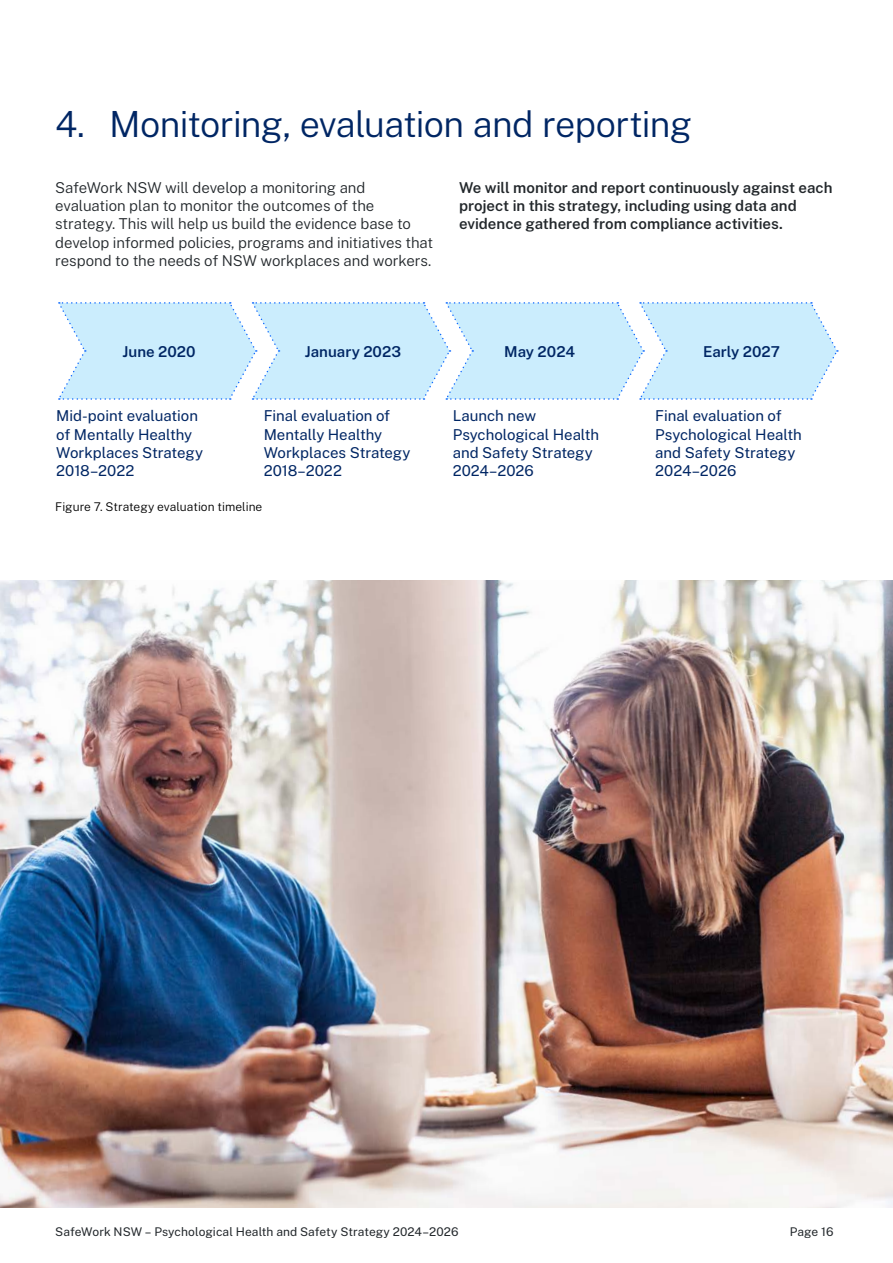
<style>
.page{position:relative;width:893px;height:1263px;background:#fff}
.page>*{position:absolute;margin:0;border:0;box-sizing:border-box;transform-origin:0 0}
.t1{font:300 36px "Public Sans";letter-spacing:-.02em;color:#002664}
.Body_Copy{font:15px/18.3px "Public Sans";letter-spacing:-.005em;color:#002664}
.Body_Copy-2{font:300 15px/18.3px "Public Sans";letter-spacing:-.005em;color:#22272b}
.Body_Copy-3{font:600 15px/18.3px "Public Sans";color:#22272b}
.Body_Copy-4{font:600 15px "Public Sans";color:#002664}
.t2{font:12px "Public Sans";letter-spacing:.005em;color:#22272b}
.disclaimer{font:300 12px "Public Sans";color:#000}
</style>
<div class="page">
<svg style="left:58px;top:302px;width:780px;height:98px;background:#cfedfd"></svg>
<img style="left:0;top:580px;width:893px;height:628px">
<h2 class="t1" style="left:55px;top:98px;width:638px">4. Monitoring, evaluation and reporting</h2>
<p class="Body_Copy-2" style="left:55px;top:177px;width:380px">SafeWork NSW will develop a monitoring and evaluation plan to monitor the outcomes of the strategy. This will help us build the evidence base to develop informed policies, programs and initiatives that respond to the needs of NSW workplaces and workers.</p>
<p class="Body_Copy-3" style="left:459px;top:177px;width:375px">We will monitor and report continuously against each project in this strategy, including using data and evidence gathered from compliance activities.</p>
<p class="Body_Copy-4" style="left:122px;top:340px;width:75px">June 2020</p>
<p class="Body_Copy-4" style="left:305px;top:340px;width:98px">January 2023</p>
<p class="Body_Copy-4" style="left:504px;top:340px;width:72px">May 2024</p>
<p class="Body_Copy-4" style="left:703px;top:340px;width:78px">Early 2027</p>
<p class="Body_Copy" style="left:56px;top:406px;width:148px">Mid-point evaluation of Mentally Healthy<br>Workplaces Strategy<br>2018–2022</p>
<p class="Body_Copy" style="left:264px;top:406px;width:148px">Final evaluation of<br>Mentally Healthy<br>Workplaces Strategy<br>2018–2022</p>
<p class="Body_Copy" style="left:453px;top:406px;width:148px">Launch new<br>Psychological Health and Safety Strategy<br>2024–2026</p>
<p class="Body_Copy" style="left:655px;top:406px;width:148px">Final evaluation of<br>Psychological Health and Safety Strategy<br>2024–2026</p>
<p class="disclaimer" style="left:55px;top:498px;width:209px">Figure 7. Strategy evaluation timeline</p>
<p class="t2" style="left:55px;top:1223px;width:405px">SafeWork NSW – Psychological Health and Safety Strategy 2024–2026</p>
<p class="t2" style="left:790px;top:1223px;width:45px">Page 16</p>
</div>
